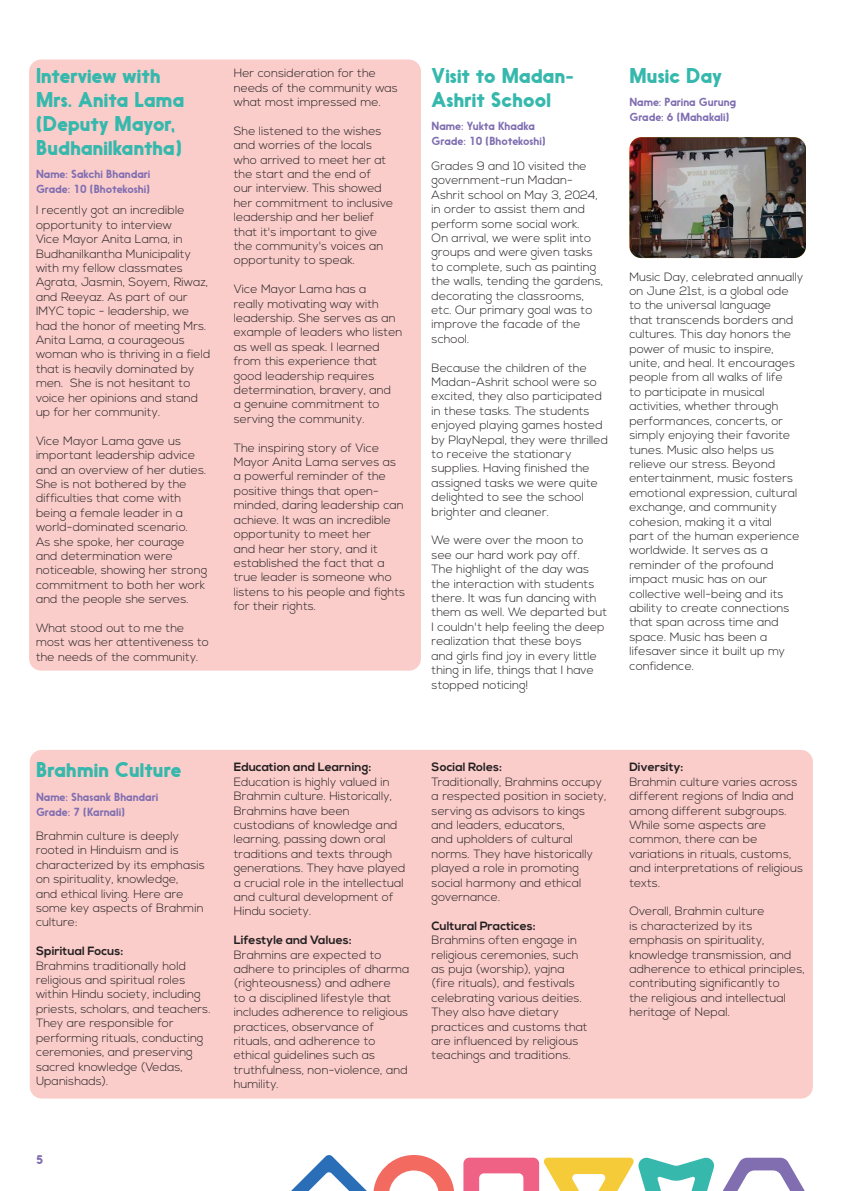
<style>
.page{position:relative;width:842px;height:1191px;background:#fff}
.page>*{position:absolute;margin:0;border:0;box-sizing:border-box;transform-origin:0 0}
.t1{font:20px/24px "Nanami Rounded Bld";color:#36b8ad}
.t2{font:300 12px/14.4px "Nexa";letter-spacing:.005em;color:#231f20}
.t3{font:700 12px "Nexa";letter-spacing:.005em;color:#231f20}
.t4{font:12px "Nanami Rounded Bld";color:#806eb1}
.t5{font:11px/15px "Nanami Rounded Med";color:#806eb1}
</style>
<div class="page">
<svg style="left:723px;top:1157px;width:82px;height:34px"></svg>
<svg style="left:463px;top:1157px;width:251px;height:34px"></svg>
<svg style="left:291px;top:1155px;width:163px;height:36px"></svg>
<div style="left:29px;top:60px;width:392px;height:610px;background:#facdca;border-radius:12px"></div>
<div style="left:30px;top:750px;width:783px;height:348px;background:#facdca;border-radius:12px"></div>
<img style="left:629px;top:137px;width:177px;height:121px">
<h1 class="t1" style="left:36px;top:64px;width:150px">Interview with<br>Mrs. Anita Lama (Deputy Mayor,<br>Budhanilkantha)</h1>
<p class="t5" style="left:36px;top:167px;width:116px">Name: Sakchi Bhandari<br>Grade: 10 (Bhotekoshi)</p>
<p class="t2" style="left:36px;top:203px;width:176px">I recently got an incredible opportunity to interview<br>Vice Mayor Anita Lama, in<br>Budhanilkantha Municipality with my fellow classmates<br>Agrata, Jasmin, Soyem, Riwaz, and Reeyaz. As part of our<br>IMYC topic - leadership, we had the honor of meeting Mrs.<br>Anita Lama, a courageous woman who is thriving in a field that is heavily dominated by men. She is not hesitant to voice her opinions and stand up for her community.</p>
<p class="t2" style="left:36px;top:434px;width:173px">Vice Mayor Lama gave us important leadership advice and an overview of her duties.<br>She is not bothered by the difficulties that come with being a female leader in a world-dominated scenario.<br>As she spoke, her courage and determination were noticeable, showing her strong commitment to both her work and the people she serves.</p>
<p class="t2" style="left:36px;top:621px;width:175px">What stood out to me the most was her attentiveness to the needs of the community.</p>
<p class="t2" style="left:234px;top:66px;width:166px">Her consideration for the needs of the community was what most impressed me.</p>
<p class="t2" style="left:234px;top:124px;width:161px">She listened to the wishes and worries of the locals who arrived to meet her at the start and the end of<br>our interview. This showed her commitment to inclusive leadership and her belief that it's important to give the community's voices an opportunity to speak.</p>
<p class="t2" style="left:234px;top:282px;width:170px">Vice Mayor Lama has a<br>really motivating way with leadership. She serves as an example of leaders who listen as well as speak. I learned from this experience that good leadership requires determination, bravery, and<br>a genuine commitment to serving the community.</p>
<p class="t2" style="left:234px;top:441px;width:173px">The inspiring story of Vice<br>Mayor Anita Lama serves as a powerful reminder of the positive things that open&shy;minded, daring leadership can achieve. It was an incredible opportunity to meet her<br>and hear her story, and it established the fact that a true leader is someone who listens to his people and fights for their rights.</p>
<h1 class="t1" style="left:432px;top:64px;width:144px">Visit to Madan-<br>Ashrit School</h1>
<p class="t5" style="left:432px;top:119px;width:116px">Name: Yukta Khadka<br>Grade: 10 (Bhotekoshi)</p>
<p class="t2" style="left:432px;top:159px;width:173px">Grades 9 and 10 visited the government-run Madan-<br>Ashrit school on May 3, 2024, in order to assist them and perform some social work.<br>On arrival, we were split into groups and were given tasks to complete, such as painting the walls, tending the gardens, decorating the classrooms, etc. Our primary goal was to improve the facade of the school.</p>
<p class="t2" style="left:432px;top:361px;width:178px">Because the children of the<br>Madan-Ashrit school were so excited, they also participated in these tasks. The students enjoyed playing games hosted by PlayNepal, they were thrilled to receive the stationary supplies. Having finished the assigned tasks we were quite delighted to see the school brighter and cleaner.</p>
<p class="t2" style="left:432px;top:533px;width:177px">We were over the moon to<br>see our hard work pay off.<br>The highlight of the day was the interaction with students there. It was fun dancing with them as well. We departed but<br>I couldn't help feeling the deep realization that these boys<br>and girls find joy in every little thing in life, things that I have stopped noticing!</p>
<h1 class="t1" style="left:629px;top:64px;width:94px">Music Day</h1>
<p class="t5" style="left:629px;top:95px;width:108px">Name: Parina Gurung<br>Grade: 6 (Mahakali)</p>
<p class="t2" style="left:629px;top:270px;width:175px">Music Day, celebrated annually on June 21st, is a global ode to the universal language<br>that transcends borders and cultures. This day honors the power of music to inspire, unite, and heal. It encourages people from all walks of life<br>to participate in musical activities, whether through performances, concerts, or simply enjoying their favorite tunes. Music also helps us relieve our stress. Beyond entertainment, music fosters emotional expression, cultural exchange, and community cohesion, making it a vital<br>part of the human experience worldwide. It serves as a reminder of the profound impact music has on our collective well-being and its ability to create connections that span across time and space. Music has been a lifesaver since it built up my confidence.</p>
<h1 class="t1" style="left:36px;top:758px;width:147px">Brahmin Culture</h1>
<p class="t5" style="left:36px;top:789px;width:124px">Name: Shasank Bhandari<br>Grade: 7 (Karnali)</p>
<p class="t2" style="left:36px;top:829px;width:170px">Brahmin culture is deeply rooted in Hinduism and is characterized by its emphasis on spirituality, knowledge,<br>and ethical living. Here are some key aspects of Brahmin culture:</p>
<p class="t3" style="left:36px;top:944px;width:89px">Spiritual Focus:</p>
<p class="t2" style="left:36px;top:959px;width:176px">Brahmins traditionally hold religious and spiritual roles within Hindu society, including priests, scholars, and teachers.<br>They are responsible for performing rituals, conducting ceremonies, and preserving sacred knowledge (Vedas,<br>Upanishads).</p>
<p class="t3" style="left:234px;top:760px;width:139px">Education and Learning:</p>
<p class="t2" style="left:234px;top:775px;width:173px">Education is highly valued in<br>Brahmin culture. Historically,<br>Brahmins have been custodians of knowledge and learning, passing down oral traditions and texts through generations. They have played a crucial role in the intellectual and cultural development of<br>Hindu society.</p>
<p class="t3" style="left:234px;top:933px;width:119px">Lifestyle and Values:</p>
<p class="t2" style="left:234px;top:948px;width:177px">Brahmins are expected to adhere to principles of dharma (righteousness) and adhere<br>to a disciplined lifestyle that includes adherence to religious practices, observance of rituals, and adherence to ethical guidelines such as truthfulness, non-violence, and humility.</p>
<p class="t3" style="left:432px;top:760px;width:72px">Social Roles:</p>
<p class="t2" style="left:432px;top:775px;width:176px">Traditionally, Brahmins occupy a respected position in society, serving as advisors to kings and leaders, educators,<br>and upholders of cultural norms. They have historically played a role in promoting social harmony and ethical governance.</p>
<p class="t3" style="left:432px;top:918px;width:106px">Cultural Practices:</p>
<p class="t2" style="left:432px;top:933px;width:158px">Brahmins often engage in religious ceremonies, such as puja (worship), yajna (fire rituals), and festivals celebrating various deities.<br>They also have dietary practices and customs that are influenced by religious teachings and traditions.</p>
<p class="t3" style="left:629px;top:760px;width:55px">Diversity:</p>
<p class="t2" style="left:629px;top:775px;width:175px">Brahmin culture varies across different regions of India and among different subgroups.<br>While some aspects are common, there can be variations in rituals, customs, and interpretations of religious texts.</p>
<p class="t2" style="left:629px;top:904px;width:177px">Overall, Brahmin culture<br>is characterized by its emphasis on spirituality, knowledge transmission, and adherence to ethical principles, contributing significantly to<br>the religious and intellectual heritage of Nepal.</p>
<p class="t4" style="left:36px;top:1152px;width:9px">5</p>
</div>
